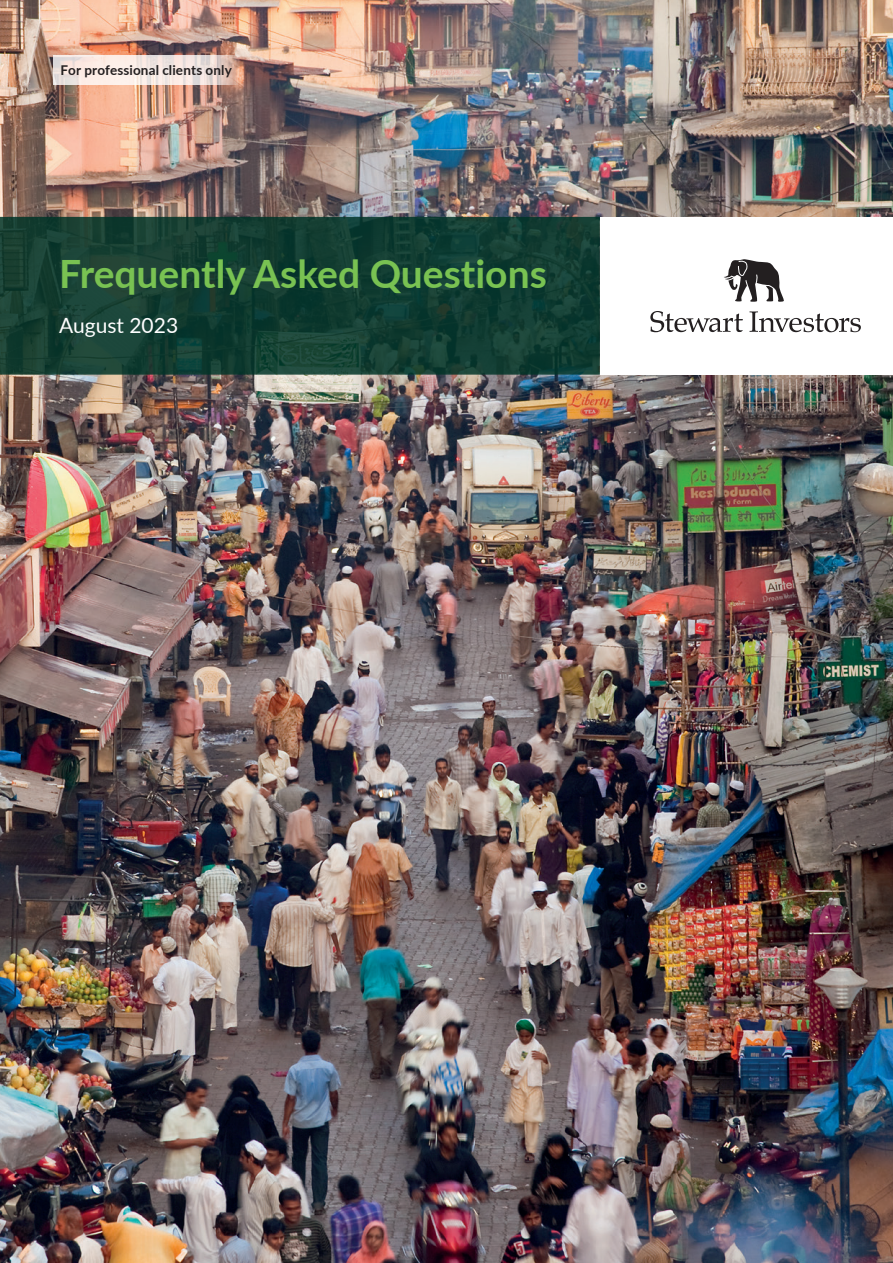
<style>
.page{position:relative;width:893px;height:1263px;background:#fff}
.page>*{position:absolute;margin:0;border:0;box-sizing:border-box;transform-origin:0 0}
.t1{font:700 39px "Lato";color:#79c252}
.t2{font:21px "Lato";color:#fff}
.t3{font:700 13.5px "Lato";letter-spacing:.01em;color:#231f20}
</style>
<div class="page">
<img style="left:0;top:0;width:893px;height:1263px">
<svg style="left:0;top:217px;width:600px;height:158px;background:#143e32"></svg>
<div style="left:600px;top:217px;width:293px;height:158px;background:#fff"></div>
<svg style="left:724px;top:259px;width:60px;height:43px"></svg>
<svg style="left:650px;top:311px;width:93px;height:21px"></svg>
<svg style="left:749px;top:311px;width:112px;height:21px"></svg>
<svg style="left:53px;top:55px;width:187px;height:30px;background:#f0e1da"></svg>
<p class="t3" style="left:61px;top:61px;width:173px">For professional clients only</p>
<h1 class="t1" style="left:59px;top:245px;width:489px">Frequently Asked Questions</h1>
<h2 class="t2" style="left:59px;top:311px;width:120px">August 2023</h2>
</div>
